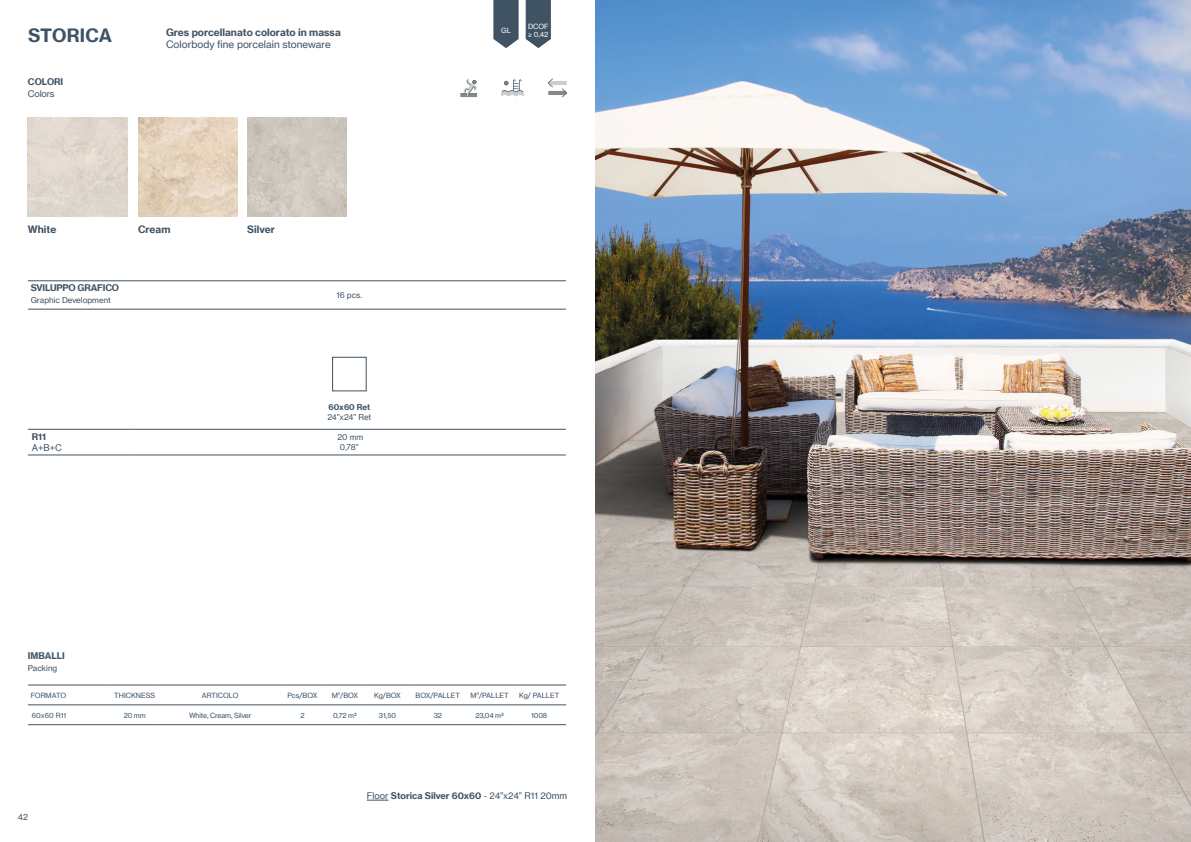
<style>
.page{position:relative;width:1191px;height:842px;background:#fff}
.page>*{position:absolute;margin:0;border:0;box-sizing:border-box;transform-origin:0 0}
.t1{font:18px "N Haas Grotesk TX Pro 75 Bd";letter-spacing:.005em;color:#3f5364}
.t2{font:10px "N Haas Grotesk TX Pro 75 Bd";color:#3f5364}
.t3{font:10px "N Haas Grotesk TX Pro 55 Rg";color:#3f5364}
.t4{font:9px "N Haas Grotesk TX Pro 55 Rg";color:#3f5364}
.t5{font:9px "N Haas Grotesk TX Pro 75 Bd";letter-spacing:-.01em;color:#3f5364}
.t6{font:8px/9.6px "N Haas Grotesk TX Pro 55 Rg";color:#3f5364;text-align:center}
.t7{font:8px "N Haas Grotesk TX Pro 75 Bd";color:#3f5364}
.t8{font:7px "N Haas Grotesk TX Pro 55 Rg";letter-spacing:-.005em;color:#3f5364}
.t9{font:7px/8.4px "N Haas Grotesk TX Pro 55 Rg";color:#fff}
.s1{font-family:"N Haas Grotesk TX Pro 75 Bd"}
</style>
<div class="page">
<hr style="left:28px;top:685px;width:82px;height:1px;background:#3f5364">
<hr style="left:110px;top:685px;width:49px;height:1px;background:#3f5364">
<hr style="left:159px;top:685px;width:122px;height:1px;background:#3f5364">
<hr style="left:281px;top:685px;width:43px;height:1px;background:#3f5364">
<hr style="left:324px;top:685px;width:42px;height:1px;background:#3f5364">
<hr style="left:366px;top:685px;width:43px;height:1px;background:#3f5364">
<hr style="left:409px;top:685px;width:58px;height:1px;background:#3f5364">
<hr style="left:467px;top:685px;width:45px;height:1px;background:#3f5364">
<hr style="left:512px;top:685px;width:54px;height:1px;background:#3f5364">
<hr style="left:28px;top:705px;width:82px;height:1px;background:#3f5364">
<hr style="left:110px;top:705px;width:49px;height:1px;background:#3f5364">
<hr style="left:159px;top:705px;width:122px;height:1px;background:#3f5364">
<hr style="left:281px;top:705px;width:43px;height:1px;background:#3f5364">
<hr style="left:324px;top:705px;width:42px;height:1px;background:#3f5364">
<hr style="left:366px;top:705px;width:43px;height:1px;background:#3f5364">
<hr style="left:409px;top:705px;width:58px;height:1px;background:#3f5364">
<hr style="left:467px;top:705px;width:45px;height:1px;background:#3f5364">
<hr style="left:512px;top:705px;width:54px;height:1px;background:#3f5364">
<hr style="left:28px;top:724px;width:82px;height:1px;background:#3f5364">
<hr style="left:110px;top:724px;width:49px;height:1px;background:#3f5364">
<hr style="left:159px;top:724px;width:122px;height:1px;background:#3f5364">
<hr style="left:281px;top:724px;width:43px;height:1px;background:#3f5364">
<hr style="left:324px;top:724px;width:42px;height:1px;background:#3f5364">
<hr style="left:366px;top:724px;width:43px;height:1px;background:#3f5364">
<hr style="left:409px;top:724px;width:58px;height:1px;background:#3f5364">
<hr style="left:467px;top:724px;width:45px;height:1px;background:#3f5364">
<hr style="left:512px;top:724px;width:54px;height:1px;background:#3f5364">
<svg style="left:526px;top:0;width:25px;height:48px"></svg>
<svg style="left:493px;top:0;width:25px;height:48px"></svg>
<svg style="left:367px;top:800px;width:21px;height:1px"></svg>
<img style="left:28px;top:117px;width:99px;height:99px">
<img style="left:138px;top:117px;width:99px;height:99px">
<img style="left:247px;top:117px;width:99px;height:99px">
<hr style="left:28px;top:309px;width:105px;height:1px;background:#3f5364">
<hr style="left:28px;top:281px;width:105px;height:1px;background:#3f5364">
<hr style="left:133px;top:281px;width:433px;height:1px;background:#3f5364">
<hr style="left:133px;top:309px;width:433px;height:1px;background:#3f5364">
<hr style="left:28px;top:429px;width:105px;height:1px;background:#3f5364">
<hr style="left:133px;top:429px;width:433px;height:1px;background:#3f5364">
<hr style="left:28px;top:455px;width:105px;height:1px;background:#3f5364">
<hr style="left:133px;top:455px;width:433px;height:1px;background:#3f5364">
<div style="left:332px;top:357px;width:34px;height:34px;border:1px solid #3f5364"></div>
<svg style="left:548px;top:78px;width:19px;height:19px"></svg>
<svg style="left:501px;top:79px;width:23px;height:17px"></svg>
<hr style="left:460px;top:93px;width:17px;height:4px;background:#8c8985">
<svg style="left:460px;top:79px;width:17px;height:17px"></svg>
<img style="left:595px;top:0;width:596px;height:842px">
<h1 class="t1" style="left:28px;top:24px;width:86px">STORICA</h1>
<p class="t5" style="left:28px;top:76px;width:37px">COLORI</p>
<p class="t4" style="left:28px;top:89px;width:28px">Colors</p>
<h2 class="t2" style="left:166px;top:26px;width:176px">Gres porcellanato colorato in massa</h2>
<h2 class="t3" style="left:166px;top:38px;width:166px">Colorbody fine porcelain stoneware</h2>
<h2 class="t2" style="left:28px;top:223px;width:30px">White</h2>
<h2 class="t2" style="left:138px;top:223px;width:34px">Cream</h2>
<h2 class="t2" style="left:247px;top:223px;width:29px">Silver</h2>
<p class="t5" style="left:31px;top:282px;width:90px">SVILUPPO GRAFICO</p>
<p class="t6" style="left:31px;top:295px;width:82px">Graphic Development</p>
<p class="t6" style="left:337px;top:290px;width:27px">16 pcs.</p>
<p class="t7" style="left:328px;top:402px;width:43px">60x60 Ret</p>
<p class="t6" style="left:327px;top:412px;width:46px">24”x24” Ret</p>
<p class="t5" style="left:32px;top:431px;width:16px">R11</p>
<p class="t4" style="left:32px;top:442px;width:32px">A+B+C</p>
<p class="t6" style="left:337px;top:433px;width:27px">20 mm<br>0,78”</p>
<p class="t9" style="left:501px;top:26px;width:11px">GL</p>
<p class="t9" style="left:528px;top:22px;width:22px">DCOF ≥ 0,42</p>
<p class="t5" style="left:28px;top:650px;width:38px">IMBALLI</p>
<p class="t6" style="left:28px;top:663px;width:31px">Packing</p>
<p class="t8" style="left:31px;top:691px;width:37px">FORMATO</p>
<p class="t8" style="left:114px;top:691px;width:42px">THICKNESS</p>
<p class="t8" style="left:202px;top:691px;width:38px">ARTICOLO</p>
<p class="t8" style="left:287px;top:691px;width:32px">Pcs/BOX</p>
<p class="t8" style="left:332px;top:691px;width:28px">M<sup>2</sup>/BOX</p>
<p class="t8" style="left:374px;top:691px;width:28px">Kg/BOX</p>
<p class="t8" style="left:415px;top:691px;width:46px">BOX/PALLET</p>
<p class="t8" style="left:470px;top:691px;width:40px">M<sup>2</sup>/PALLET</p>
<p class="t8" style="left:519px;top:691px;width:42px">Kg/ PALLET</p>
<p class="t8" style="left:32px;top:711px;width:36px">60x60 R11</p>
<p class="t8" style="left:124px;top:711px;width:24px">20 mm</p>
<p class="t8" style="left:189px;top:711px;width:64px">White, Cream, Silver</p>
<p class="t8" style="left:300px;top:711px;width:6px">2</p>
<p class="t8" style="left:333px;top:711px;width:25px">0,72 m²</p>
<p class="t8" style="left:379px;top:711px;width:19px">31,50</p>
<p class="t8" style="left:434px;top:711px;width:10px">32</p>
<p class="t8" style="left:475px;top:711px;width:30px">23,04 m²</p>
<p class="t8" style="left:531px;top:711px;width:18px">1008</p>
<p class="t6" style="left:18px;top:812px;width:12px">42</p>
<p class="t4" style="left:367px;top:791px;width:202px">Floor <span class="s1">Storica Silver 60x60</span> - 24”x24” R11 20mm</p>
</div>
